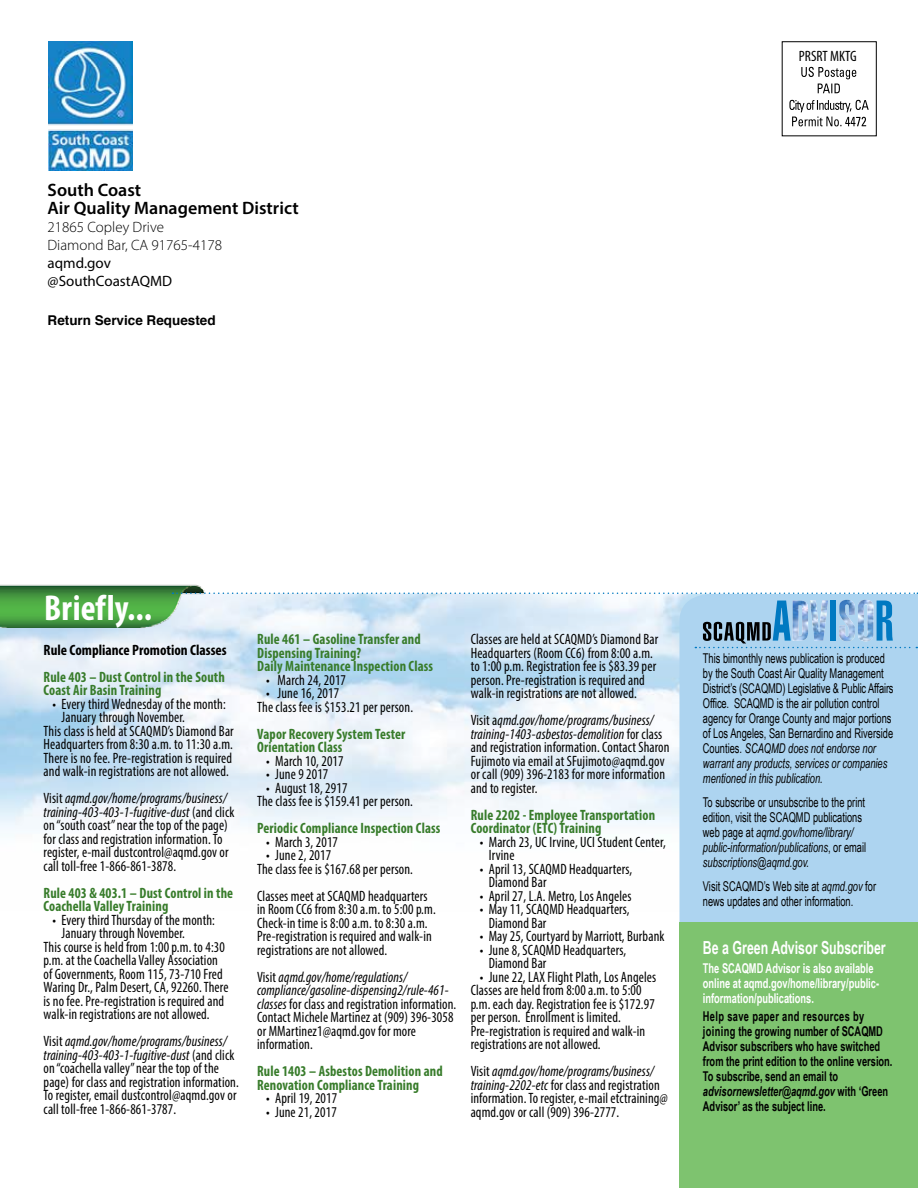
<style>
.page{position:relative;width:918px;height:1188px;background:#fff}
.page>*{position:absolute;margin:0;border:0;box-sizing:border-box;transform-origin:0 0}
.t1{font:700 condensed 36.15px "Myriad Pro";color:#fff}
.t2{font:600 18px/18px "Myriad Pro";color:#000}
.t3{font:700 18px "Arial Narrow";color:#fff;scale:.84 1}
.t4{font:condensed 15px/13.5px "Myriad Pro";letter-spacing:.01em;color:#000;scale:.94 1}
.t5{font:700 condensed 15px/13.5px "Myriad Pro";letter-spacing:.01em;color:#387c2b;scale:.94 1}
.t6{font:300 15px/18px "Myriad Pro";color:#000}
.t7{font:700 condensed 15px "Myriad Pro";color:#000}
.t8{font:15px/18px "Myriad Pro";color:#000}
.t9{font:condensed 15px "Myriad Pro";letter-spacing:.01em;color:#000}
.t10{font:13.5px/15px "Arial Narrow";color:#000;scale:.84 1}
.t11{font:700 13.5px/15px "Arial Narrow";color:#000;scale:.84 1}
.t12{font:700 13.5px/15px "Arial Narrow";color:#fff;scale:.84 1}
.t13{font:700 13.5px "Helvetica";color:#000}
.s1{font-style:italic}
</style>
<div class="page">
<img style="left:0;top:584px;width:284px;height:44px">
<svg style="left:172px;top:592px;width:746px;height:2px"></svg>
<div style="left:679px;top:594px;width:239px;height:328px;background:#add4f0"></div>
<div style="left:679px;top:922px;width:239px;height:266px;background:#7ec36f"></div>
<svg style="left:695px;top:600px;width:222px;height:48px;background:#86b3d4"></svg>
<img style="left:48px;top:42px;width:84px;height:129px">
<svg style="left:789px;top:100px;width:80px;height:26px"></svg>
<svg style="left:801px;top:67px;width:55px;height:26px"></svg>
<p class="t2" style="left:48px;top:180px;width:253px">South Coast<br>Air Quality Management District</p>
<p class="t6" style="left:48px;top:218px;width:176px">21865 Copley Drive<br>Diamond Bar, CA 91765-4178</p>
<p class="t8" style="left:48px;top:254px;width:126px">aqmd.gov @SouthCoastAQMD</p>
<p class="t13" style="left:48px;top:309px;width:170px">Return Service Requested</p>
<p class="t9" style="left:799px;top:47px;width:59px">PRSRT MKTG</p>
<h1 class="t1" style="left:44px;top:585px;width:109px">Briefly...</h1>
<p class="t7" style="left:44px;top:640px;width:185px">Rule Compliance Promotion Classes</p>
<p class="t5" style="left:44px;top:670px;width:194px">Rule 403 – Dust Control in the South<br>Coast Air Basin Training</p>
<p class="t4" style="left:53px;top:697px;width:186px">• Every third Wednesday of the month:</p>
<p class="t4" style="left:62px;top:710px;width:133px">January through November.</p>
<p class="t4" style="left:44px;top:724px;width:204px">This class is held at SCAQMD’s Diamond Bar</p>
<p class="t4" style="left:44px;top:737px;width:203px">Headquarters from 8:30 a.m. to 11:30 a.m.</p>
<p class="t4" style="left:44px;top:751px;width:202px">There is no fee. Pre-registration is required</p>
<p class="t4" style="left:44px;top:764px;width:199px">and walk-in registrations are not allowed.</p>
<p class="t4" style="left:44px;top:791px;width:205px">Visit <span class="s1">aqmd.gov/home/programs/business/ training-403-403-1-fugitive-dust</span> (and click on “south coast” near the top of the page) for class and registration information. To register, e-mail dustcontrol@aqmd.gov or call toll-free 1-866-861-3878.</p>
<p class="t5" style="left:44px;top:886px;width:203px">Rule 403 &amp; 403.1 – Dust Control in the<br>Coachella Valley Training</p>
<p class="t4" style="left:53px;top:913px;width:174px">• Every third Thursday of the month:</p>
<p class="t4" style="left:62px;top:926px;width:133px">January through November.</p>
<p class="t4" style="left:44px;top:940px;width:194px">This course is held from 1:00 p.m. to 4:30</p>
<p class="t4" style="left:44px;top:953px;width:187px">p.m. at the Coachella Valley Association</p>
<p class="t4" style="left:44px;top:967px;width:192px">of Governments, Room 115, 73-710 Fred</p>
<p class="t4" style="left:44px;top:980px;width:198px">Waring Dr., Palm Desert, CA, 92260. There</p>
<p class="t4" style="left:44px;top:994px;width:194px">is no fee. Pre-registration is required and</p>
<p class="t4" style="left:44px;top:1007px;width:178px">walk-in registrations are not allowed.</p>
<p class="t4" style="left:44px;top:1034px;width:209px">Visit <span class="s1">aqmd.gov/home/programs/business/ training-403-403-1-fugitive-dust</span> (and click on “coachella valley” near the top of the page) for class and registration information.<br>To register, email dustcontrol@aqmd.gov or call toll-free 1-866-861-3787.</p>
<p class="t5" style="left:257px;top:632px;width:189px">Rule 461 – Gasoline Transfer and<br>Dispensing Training?<br>Daily Maintenance Inspection Class</p>
<p class="t4" style="left:266px;top:673px;width:86px">• March 24, 2017</p>
<p class="t4" style="left:257px;top:686px;width:167px;text-indent:9px">• June 16, 2017<br>The class fee is $153.21 per person.</p>
<p class="t5" style="left:257px;top:727px;width:159px">Vapor Recovery System Tester<br>Orientation Class</p>
<p class="t4" style="left:266px;top:754px;width:84px">• March 10, 2017</p>
<p class="t4" style="left:266px;top:767px;width:68px">• June 9 2017</p>
<p class="t4" style="left:257px;top:781px;width:167px;text-indent:9px">• August 18, 2917<br>The class fee is $159.41 per person.</p>
<p class="t5" style="left:257px;top:821px;width:196px">Periodic Compliance Inspection Class</p>
<p class="t4" style="left:266px;top:835px;width:78px">• March 3, 2017</p>
<p class="t4" style="left:257px;top:848px;width:167px;text-indent:9px">• June 2, 2017<br>The class fee is $167.68 per person.</p>
<p class="t4" style="left:257px;top:889px;width:192px">Classes meet at SCAQMD headquarters in Room CC6 from 8:30 a.m. to 5:00 p.m.<br>Check-in time is 8:00 a.m. to 8:30 a.m.<br>Pre-registration is required and walk-in registrations are not allowed.</p>
<p class="t4" style="left:257px;top:970px;width:213px">Visit <span class="s1">aqmd.gov/home/regulations/ compliance/gasoline-dispensing2/rule-461- classes</span> for class and registration information.<br>Contact Michele Martinez at (909) 396-3058 or MMartinez1@aqmd.gov for more information.</p>
<p class="t5" style="left:257px;top:1064px;width:199px">Rule 1403 – Asbestos Demolition and<br>Renovation Compliance Training</p>
<p class="t4" style="left:266px;top:1091px;width:77px">• April 19, 2017</p>
<p class="t4" style="left:266px;top:1105px;width:77px">• June 21, 2017</p>
<p class="t4" style="left:471px;top:632px;width:201px">Classes are held at SCAQMD’s Diamond Bar Headquarters (Room CC6) from 8:00 a.m. to 1:00 p.m. Registration fee is $83.39 per person. Pre-registration is required and walk-in registrations are not allowed.</p>
<p class="t4" style="left:471px;top:713px;width:213px">Visit a<span class="s1">qmd.gov/home/programs/business/ training-1403-asbestos-demolition</span> for class and registration information. Contact Sharon Fujimoto via email at SFujimoto@aqmd.gov or call (909) 396-2183 for more information and to register.</p>
<p class="t5" style="left:471px;top:808px;width:198px">Rule 2202 - Employee Transportation<br>Coordinator (ETC) Training</p>
<p class="t4" style="left:489px;top:835px;width:190px;text-indent:-9px">• March 23, UC Irvine, UCI Student Center,<br>Irvine</p>
<p class="t4" style="left:489px;top:862px;width:154px;text-indent:-9px">• April 13, SCAQMD Headquarters,<br>Diamond Bar</p>
<p class="t4" style="left:480px;top:889px;width:163px">• April 27, L.A. Metro, Los Angeles</p>
<p class="t4" style="left:489px;top:902px;width:151px;text-indent:-9px">• May 11, SCAQMD Headquarters,<br>Diamond Bar</p>
<p class="t4" style="left:480px;top:929px;width:198px">• May 25, Courtyard by Marriott, Burbank</p>
<p class="t4" style="left:489px;top:943px;width:148px;text-indent:-9px">• June 8, SCAQMD Headquarters,<br>Diamond Bar</p>
<p class="t4" style="left:471px;top:970px;width:199px;text-indent:9px">• June 22, LAX Flight Plath, Los Angeles Classes are held from 8:00 a.m. to 5:00 p.m. each day. Registration fee is $172.97 per person. Enrollment is limited.<br>Pre-registration is required and walk-in registrations are not allowed.</p>
<p class="t4" style="left:471px;top:1064px;width:211px">Visit <span class="s1">aqmd.gov/home/programs/business/ training-2202-etc</span> for class and registration information. To register, e-mail etctraining@ aqmd.gov or call (909) 396-2777.</p>
<p class="t10" style="left:703px;top:650px;width:229px">This bimonthly news publication is produced by the South Coast Air Quality Management District’s (SCAQMD) Legislative &amp; Public Affairs Office. SCAQMD is the air pollution control agency for Orange County and major portions of Los Angeles, San Bernardino and Riverside Counties. <span class="s1">SCAQMD does not endorse nor warrant any products, services or companies mentioned in this publication.</span></p>
<p class="t10" style="left:703px;top:794px;width:196px">To subscribe or unsubscribe to the print edition, visit the SCAQMD publications web page at <span class="s1">aqmd.gov/home/library/ public-information/publications</span>, or email <span class="s1">subscriptions@aqmd.gov.</span></p>
<p class="t10" style="left:703px;top:878px;width:208px">Visit SCAQMD’s Web site at <span class="s1">aqmd.gov</span> for news updates and other information.</p>
<p class="t3" style="left:703px;top:934px;width:219px">Be a Green Advisor Subscriber</p>
<p class="t12" style="left:703px;top:960px;width:211px">The SCAQMD Advisor is also available online at aqmd.gov/home/library/public&shy;information/publications.</p>
<p class="t11" style="left:703px;top:1008px;width:227px">Help save paper and resources by joining the growing number of SCAQMD Advisor subscribers who have switched from the print edition to the online version.<br>To subscribe, send an email to <span class="s1">advisornewsletter@aqmd.gov</span> with ‘Green Advisor’ as the subject line.</p>
</div>
